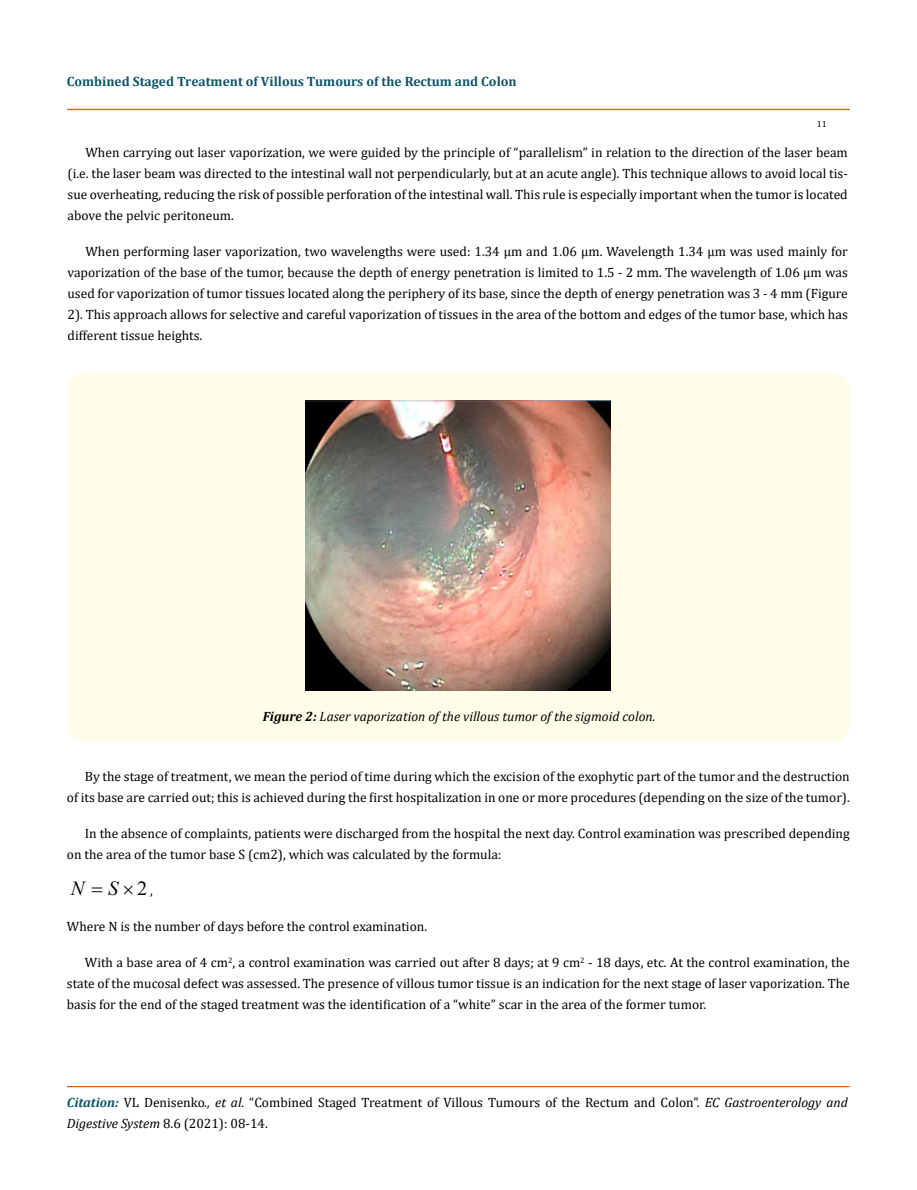
<style>
.page{position:relative;width:917px;height:1190px;background:#fff}
.page>*{position:absolute;margin:0;border:0;box-sizing:border-box;transform-origin:0 0}
.t1{font:italic 19.95px "Times New Roman";color:#000}
.t2{font:13.5px/21px "Cambria";color:#000;text-align:justify}
.t3{font:italic 13.5px "Cambria";color:#000}
.t4{font:700 13.5px "Cambria";color:#0e546a}
.t5{font:9px "Cambria";color:#000}
.s1{font-weight:700}
.s2{font-style:normal}
.s3{font-family:"Cambria";font-style:normal;font-size:13.5px}
.s4{font-weight:700;font-style:italic;color:#0e546a}
.s5{font-style:italic}
</style>
<div class="page">
<div style="left:67px;top:109px;width:782px;height:1px;border:1px solid #e05d1a"></div>
<div style="left:67px;top:1086px;width:782px;height:1px;border:1px solid #e05d1a"></div>
<div style="left:68px;top:372px;width:781px;height:369px;background:#fffde9;border-radius:18px"></div>
<img style="left:305px;top:400px;width:305px;height:290px">
<p class="t4" style="left:67px;top:72px;width:451px">Combined Staged Treatment of Villous Tumours of the Rectum and Colon</p>
<p class="t5" style="left:816px;top:118px;width:11px">11</p>
<p class="t2" style="left:68px;top:142px;width:781px;text-indent:18px">When carrying out laser vaporization, we were guided by the principle of “parallelism” in relation to the direction of the laser beam (i.e. the laser beam was directed to the intestinal wall not perpendicularly, but at an acute angle). This technique allows to avoid local tis&shy;sue overheating, reducing the risk of possible perforation of the intestinal wall. This rule is especially important when the tumor is located above the pelvic peritoneum.</p>
<p class="t2" style="left:68px;top:241px;width:781px;text-indent:18px">When performing laser vaporization, two wavelengths were used: 1.34 μm and 1.06 μm. Wavelength 1.34 μm was used mainly for vaporization of the base of the tumor, because the depth of energy penetration is limited to 1.5 - 2 mm. The wavelength of 1.06 μm was used for vaporization of tumor tissues located along the periphery of its base, since the depth of energy penetration was 3 - 4 mm (Figure 2). This approach allows for selective and careful vaporization of tissues in the area of the bottom and edges of the tumor base, which has different tissue heights.</p>
<p class="t3" style="left:263px;top:706px;width:394px"><span class="s1">Figure 2:</span> Laser vaporization of the villous tumor of the sigmoid colon.</p>
<p class="t2" style="left:67px;top:766px;width:784px;text-align:right">By the stage of treatment, we mean the period of time during which the excision of the exophytic part of the tumor and the destruction<br>of its base are carried out; this is achieved during the first hospitalization in one or more procedures (depending on the size of the tumor).</p>
<p class="t2" style="left:67px;top:823px;width:784px;text-indent:18px">In the absence of complaints, patients were discharged from the hospital the next day. Control examination was prescribed depending on the area of the tumor base S (cm2), which was calculated by the formula:</p>
<h1 class="t1" style="left:71px;top:874px;width:83px">N S<span class="s2">2</span><span class="s3">,</span></h1>
<p class="t2" style="left:67px;top:916px;width:362px">Where N is the number of days before the control examination.</p>
<p class="t2" style="left:67px;top:952px;width:784px;text-indent:18px">With a base area of 4 cm<sup>2</sup>, a control examination was carried out after 8 days; at 9 cm<sup>2</sup> - 18 days, etc. At the control examination, the state of the mucosal defect was assessed. The presence of villous tumor tissue is an indication for the next stage of laser vaporization. The basis for the end of the staged treatment was the identification of a “white” scar in the area of the former tumor.</p>
<p class="t2" style="left:67px;top:1091px;width:782px"><span class="s4">Citation:</span> VL Denisenko<span class="s5">., et al.</span> “Combined Staged Treatment of Villous Tumours of the Rectum and Colon”. <span class="s5">EC Gastroenterology and<br>Digestive System</span> 8.6 (2021): 08-14.</p>
</div>
